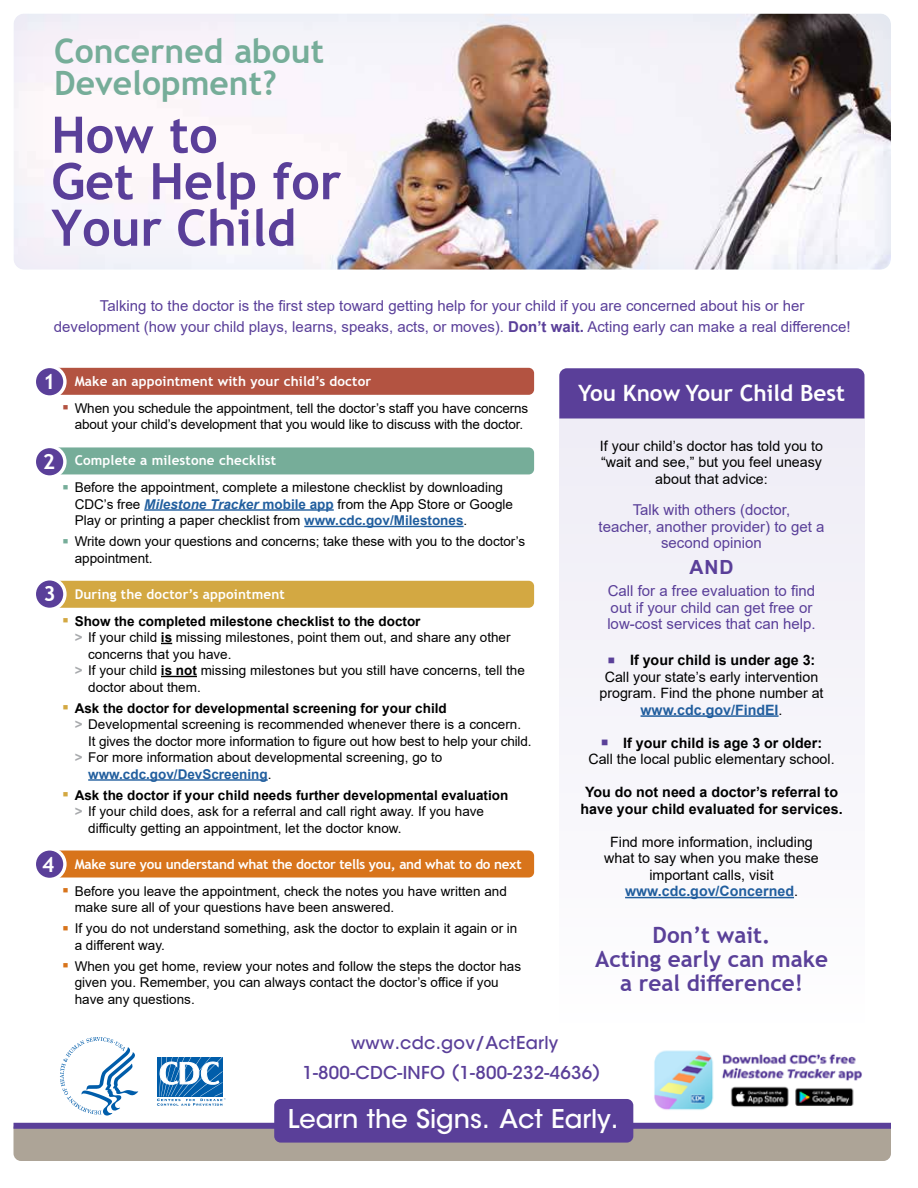
<style>
.page{position:relative;width:918px;height:1188px;background:#fff}
.page>*{position:absolute;margin:0;border:0;box-sizing:border-box;transform-origin:0 0}
.t1{font:700 50.4px/46.5px "Trebuchet MS";color:#5a3f99}
.t2{font:700 33.6px/31.5px "Trebuchet MS";color:#76ad99}
.t3{font:500 25.65px "ITC Avant Garde Std";color:#fff}
.t4{font:700 22.5px/24px "Trebuchet MS";color:#5a4099;text-align:center}
.t5{font:700 22.5px "Trebuchet MS";color:#fff}
.t6{font:700 19.5px "Arial";color:#5a3f99}
.t7{font:500 17.7px/29.2px "ITC Avant Garde Std";letter-spacing:.015em;color:#5a3f99;text-align:center}
.t8{font:15px/16.5px "Arial";color:#5a3f99;text-align:center}
.t9{font:14.25px/16.5px "Arial";color:#000;text-align:center}
.t10{font:700 14.25px/16.5px "Arial";color:#000;text-align:center}
.t11{font:13.5px/16.5px "Arial";color:#000}
.t12{font:700 13.5px "Arial";color:#000}
.t13{font:700 13.5px "Trebuchet MS";letter-spacing:.01em;color:#fff}
.t14{font:700 13.5px "Trebuchet MS";letter-spacing:-.02em;color:#fff}
.t15{font:700 13.5px "Arial";color:#215e9e}
.s1{font-weight:700}
.s2{font-size:21px}
.s3{font-weight:700;font-style:italic;color:#215e9e}
.s4{font-weight:700;color:#215e9e}
.s5{font-weight:700;color:#a7a9ac}
.s6{font-weight:400;color:#000}
.s7{color:#5a4099}
</style>
<div class="page">
<div style="left:12px;top:11px;width:880px;height:259px;background:#abe1fa;opacity:.17"></div>
<div style="left:559px;top:418px;width:306px;height:612px;background:#f6f5fa"></div>
<div style="left:559px;top:368px;width:306px;height:50px;background:#5a3f99"></div>
<div style="left:52px;top:368px;width:482px;height:27px;background:#b35341;border-radius:5px"></div>
<div style="left:52px;top:447px;width:482px;height:27px;background:#76ad99;border-radius:5px"></div>
<div style="left:52px;top:581px;width:482px;height:27px;background:#d3a842;border-radius:5px"></div>
<div style="left:52px;top:851px;width:482px;height:27px;background:#d8741b;border-radius:5px"></div>
<div style="left:14px;top:1129px;width:877px;height:32px;background:#ada497"></div>
<div style="left:274px;top:1099px;width:359px;height:44px;background:#5a3f99;border-radius:6px"></div>
<hr style="left:641px;top:715px;width:138px;height:2px;background:#215e9e">
<hr style="left:625px;top:897px;width:169px;height:1px;background:#215e9e">
<svg style="left:34px;top:366px;width:31px;height:31px"></svg>
<div style="left:33px;top:365px;width:34px;height:34px;border:3px solid #fff;border-radius:50%"></div>
<div style="left:34px;top:446px;width:31px;height:31px;background:#5a3f99;border-radius:50%"></div>
<div style="left:33px;top:445px;width:34px;height:34px;border:3px solid #fff;border-radius:50%"></div>
<div style="left:34px;top:579px;width:31px;height:30px;background:#5a3f99;border-radius:50%"></div>
<div style="left:33px;top:577px;width:34px;height:34px;border:3px solid #fff;border-radius:50%"></div>
<div style="left:34px;top:849px;width:31px;height:30px;background:#5a3f99;border-radius:50%"></div>
<div style="left:33px;top:847px;width:34px;height:34px;border:3px solid #fff;border-radius:50%"></div>
<hr style="left:144px;top:509px;width:190px;height:2px;background:#215e9e">
<hr style="left:304px;top:526px;width:160px;height:1px;background:#215e9e">
<hr style="left:161px;top:676px;width:36px;height:1px;background:#000">
<hr style="left:88px;top:779px;width:180px;height:2px;background:#215e9e">
<div style="left:14px;top:1123px;width:877px;height:6px;background:#5a3f99"></div>
<svg style="left:157px;top:1057px;width:69px;height:49px"></svg>
<svg style="left:60px;top:1037px;width:78px;height:79px"></svg>
<img style="left:654px;top:1050px;width:208px;height:60px">
<h2 class="t2" style="left:54px;top:36px;width:271px">Concerned about<br>Development?</h2>
<h1 class="t1" style="left:51px;top:112px;width:292px">How to<br>Get Help for<br>Your Child</h1>
<p class="t8" style="left:54px;top:295px;width:798px;line-height:21px">Talking to the doctor is the first step toward getting help for your child if you are concerned about his or her<br>development (how your child plays, learns, speaks, acts, or moves). <span class="s1">Don’t wait.</span> Acting early can make a real difference!</p>
<p class="t13" style="left:43px;top:372px;width:330px"><span class="s2">1</span> Make an appointment with your child’s doctor</p>
<p class="t11" style="left:63px;top:399px;width:467px;text-align:center"><sup>■</sup> When you schedule the appointment, tell the doctor’s staff you have concerns about your child’s development that you would like to discuss with the doctor.</p>
<p class="t13" style="left:43px;top:452px;width:235px"><span class="s2">2</span> Complete a milestone checklist</p>
<p class="t11" style="left:75px;top:479px;width:440px;text-indent:-12px"><sup>■</sup> Before the appointment, complete a milestone checklist by downloading<br>CDC’s free <span class="s3">Milestone Tracker</span> <span class="s4">mobile app</span> from the App Store or Google<br>Play or printing a paper checklist from <span class="s4">www.cdc.gov/Milestones</span>.</p>
<p class="t11" style="left:75px;top:533px;width:452px;text-indent:-12px"><sup>■</sup> Write down your questions and concerns; take these with you to the doctor’s appointment.</p>
<p class="t13" style="left:43px;top:585px;width:243px"><span class="s2">3</span> During the doctor’s appointment</p>
<p class="t12" style="left:63px;top:611px;width:359px"><sup>■</sup> Show the completed milestone checklist to the doctor</p>
<p class="t11" style="left:75px;top:629px;width:437px"><span class="s5">&gt;</span> If your child <span class="s1">is</span> missing milestones, point them out, and share any other</p>
<p class="t11" style="left:88px;top:645px;width:145px">concerns that you have.</p>
<p class="t11" style="left:75px;top:662px;width:452px"><span class="s5">&gt;</span> If your child <span class="s1">is not</span> missing milestones but you still have concerns, tell the</p>
<p class="t11" style="left:88px;top:678px;width:114px">doctor about them.</p>
<p class="t12" style="left:63px;top:698px;width:386px"><sup>■</sup> Ask the doctor for developmental screening for your child</p>
<p class="t11" style="left:75px;top:716px;width:448px"><span class="s5">&gt;</span> Developmental screening is recommended whenever there is a concern.</p>
<p class="t11" style="left:88px;top:732px;width:445px">It gives the doctor more information to figure out how best to help your child.</p>
<p class="t11" style="left:75px;top:749px;width:369px"><span class="s5">&gt;</span> For more information about developmental screening, go to</p>
<p class="t15" style="left:88px;top:764px;width:185px">www.cdc.gov/DevScreening<span class="s6">.</span></p>
<p class="t12" style="left:63px;top:785px;width:447px"><sup>■</sup> Ask the doctor if your child needs further developmental evaluation</p>
<p class="t11" style="left:75px;top:803px;width:411px"><span class="s5">&gt;</span> If your child does, ask for a referral and call right away. If you have</p>
<p class="t11" style="left:88px;top:819px;width:315px">difficulty getting an appointment, let the doctor know.</p>
<p class="t14" style="left:42px;top:855px;width:481px"><span class="s2">4</span> Make sure you understand what the doctor tells you, and what to do next</p>
<p class="t11" style="left:75px;top:882px;width:434px;text-indent:-12px"><sup>■</sup> Before you leave the appointment, check the notes you have written and make sure all of your questions have been answered.</p>
<p class="t11" style="left:75px;top:920px;width:444px;text-indent:-12px"><sup>■</sup> If you do not understand something, ask the doctor to explain it again or in a different way.</p>
<p class="t11" style="left:75px;top:957px;width:448px;text-indent:-12px"><sup>■</sup> When you get home, review your notes and follow the steps the doctor has given you. Remember, you can always contact the doctor’s office if you have any questions.</p>
<h3 class="t5" style="left:578px;top:379px;width:268px">You Know Your Child Best</h3>
<p class="t9" style="left:600px;top:437px;width:225px">If your child’s doctor has told you to “wait and see,” but you feel uneasy about that advice:</p>
<p class="t8" style="left:599px;top:501px;width:227px">Talk with others (doctor,<br>teacher, another provider) to get a second opinion</p>
<h3 class="t6" style="left:689px;top:554px;width:46px">AND</h3>
<p class="t8" style="left:607px;top:582px;width:210px;text-align:left">Call for a free evaluation to find out if your child can get free or low-cost services that can help.</p>
<p class="t9" style="left:599px;top:652px;width:226px"><span class="s7">■</span> <span class="s1">If your child is under age 3:<br></span>Call your state’s early intervention program. Find the phone number at <span class="s4">www.cdc.gov/FindEI</span>.</p>
<p class="t9" style="left:588px;top:734px;width:248px"><span class="s7">■</span> <span class="s1">If your child is age 3 or older:<br></span>Call the local public elementary school.</p>
<p class="t10" style="left:580px;top:784px;width:264px">You do not need a doctor’s referral to have your child evaluated for services.</p>
<p class="t9" style="left:604px;top:833px;width:216px">Find more information, including what to say when you make these important calls, visit <span class="s4">www.cdc.gov/Concerned</span>.</p>
<h3 class="t4" style="left:595px;top:923px;width:234px">Don’t wait.<br>Acting early can make a real difference!</h3>
<h3 class="t7" style="left:303px;top:1028px;width:299px">www.cdc.gov/ActEarly<br>1-800-CDC-INFO (1-800-232-4636)</h3>
<h3 class="t3" style="left:288px;top:1103px;width:332px">Learn the Signs. Act Early.</h3>
</div>
